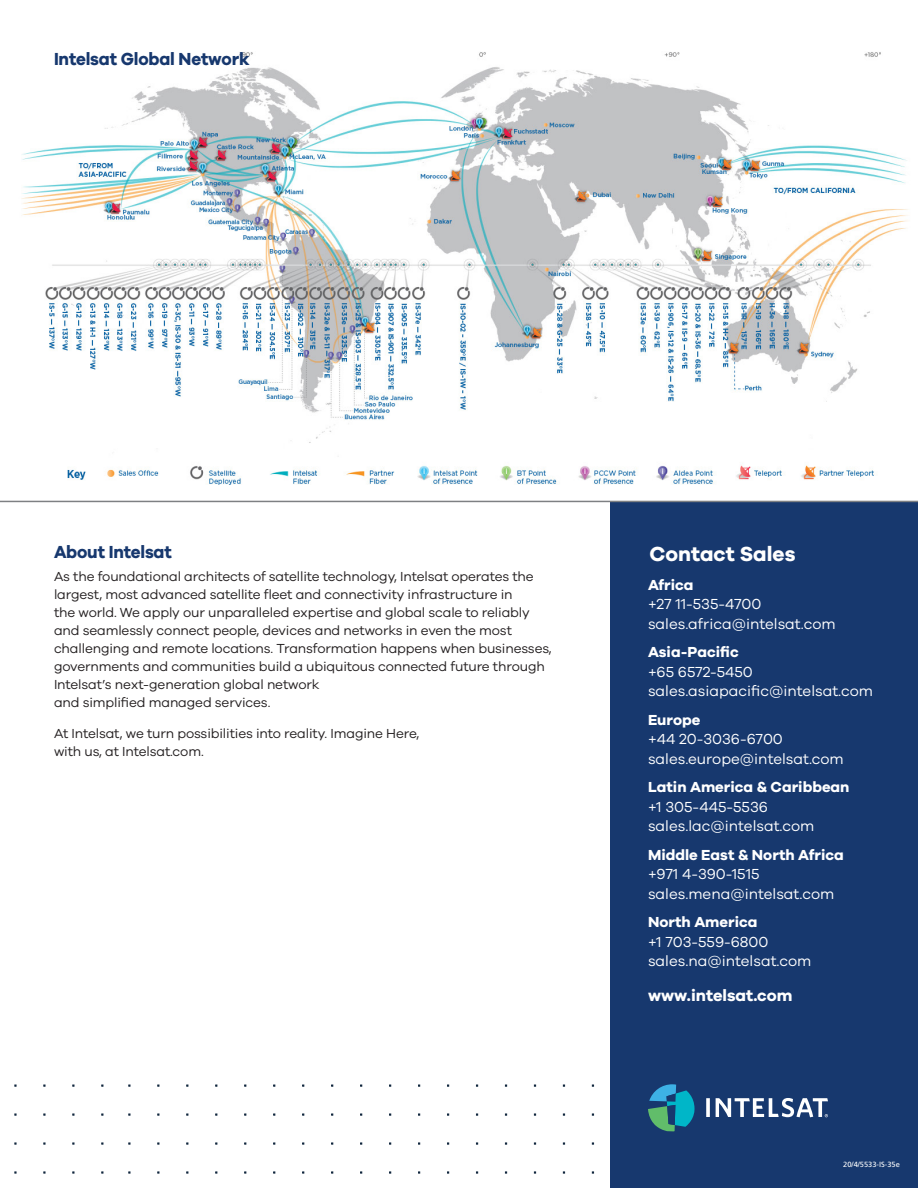
<style>
.page{position:relative;width:918px;height:1188px;background:#fff}
.page>*{position:absolute;margin:0;border:0;box-sizing:border-box;transform-origin:0 0}
.t1{font:700 21px "Galano Grotesque";color:#fff}
.Sub_heads{font:700 18px "Galano Grotesque";letter-spacing:-.01em;color:#17386e;scale:.95 1}
.t2{font:700 16.5px "Galano Grotesque";color:#fff}
.t3{font:15px/19.5px "Galano Grotesque";color:#fff}
.t4{font:700 15px "Galano Grotesque";color:#fff}
.Body_text{font:13.5px/18px "Galano Grotesque";letter-spacing:-.01em;color:#231f20}
.Job_number{font:7.5px "Frutiger";color:#fff}
</style>
<div class="page">
<div style="left:610px;top:0;width:308px;height:1188px;background:#17386e"></div>
<svg style="left:706px;top:1098px;width:122px;height:19px"></svg>
<svg style="left:648px;top:1084px;width:47px;height:48px"></svg>
<svg style="left:0;top:0;width:918px;height:502px"></svg>
<p class="Sub_heads" style="left:54px;top:48px;width:207px">Intelsat Global Network</p>
<p class="Sub_heads" style="left:54px;top:541px;width:126px">About Intelsat</p>
<p class="Body_text" style="left:54px;top:567px;width:499px">As the foundational architects of satellite technology, Intelsat operates the largest, most advanced satellite fleet and connectivity infrastructure in<br>the world. We apply our unparalleled expertise and global scale to reliably and seamlessly connect people, devices and networks in even the most challenging and remote locations. Transformation happens when businesses, governments and communities build a ubiquitous connected future through Intelsat’s next-generation global network<br>and simplified managed services.</p>
<p class="Body_text" style="left:54px;top:724px;width:367px">At Intelsat, we turn possibilities into reality. Imagine Here, with us, at Intelsat.com.</p>
<h1 class="t1" style="left:650px;top:541px;width:148px">Contact Sales</h1>
<p class="t4" style="left:648px;top:575px;width:47px">Africa</p>
<p class="t3" style="left:648px;top:594px;width:189px">+27 11-535-4700 sales.africa@intelsat.com</p>
<p class="t4" style="left:648px;top:643px;width:92px">Asia-Pacific</p>
<p class="t3" style="left:648px;top:661px;width:227px">+65 6572-5450 sales.asiapacific@intelsat.com</p>
<p class="t4" style="left:648px;top:710px;width:54px">Europe</p>
<p class="t3" style="left:648px;top:729px;width:197px">+44 20-3036-6700 sales.europe@intelsat.com</p>
<p class="t4" style="left:648px;top:778px;width:203px">Latin America &amp; Caribbean</p>
<p class="t3" style="left:648px;top:796px;width:168px">+1 305-445-5536 sales.lac@intelsat.com</p>
<p class="t4" style="left:648px;top:845px;width:197px">Middle East &amp; North Africa</p>
<p class="t3" style="left:648px;top:864px;width:188px">+971 4-390-1515 sales.mena@intelsat.com</p>
<p class="t4" style="left:648px;top:913px;width:111px">North America</p>
<p class="t3" style="left:648px;top:931px;width:165px">+1 703-559-6800 sales.na@intelsat.com</p>
<p class="t2" style="left:648px;top:985px;width:146px">www.intelsat.com</p>
<p class="Job_number" style="left:843px;top:1160px;width:58px">20/4/5533-IS-35e</p>
</div>
